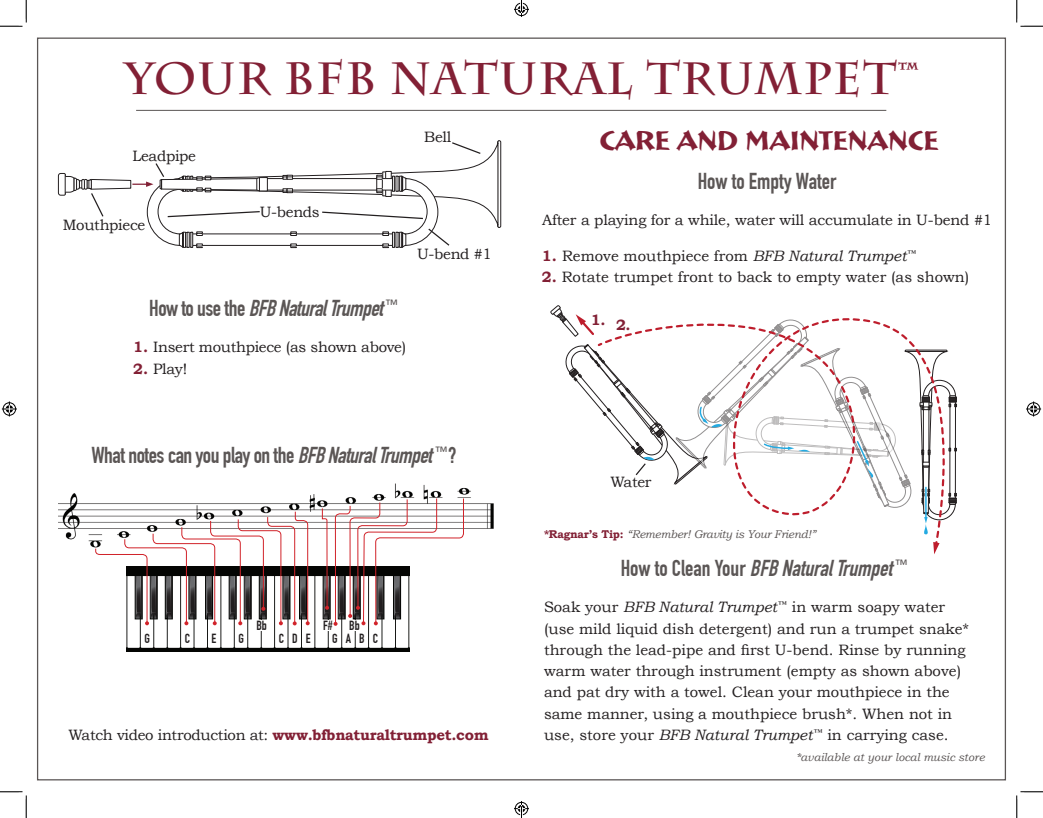
<style>
.page{position:relative;width:1043px;height:818px;background:#fff}
.page>*{position:absolute;margin:0;border:0;box-sizing:border-box;transform-origin:0 0}
.t1{font:700 45px "Charlemagne Std";letter-spacing:.025em;color:#822035}
.t2{font:300 30px "Munich";color:#822035}
.t3{font:italic 700 22.5px "DIN Condensed";color:#5b5655}
.t4{font:700 22.5px "DIN Condensed";letter-spacing:-.02em;color:#5b5655}
.t5{font:700 22.5px "DIN Condensed";color:#5b5655}
.t6{font:15px/21.2px "Bookman Old Style";color:#231f20}
.t7{font:15px "Bookman Old Style";letter-spacing:-.02em;color:#231f20}
.t8{font:700 15px "Bookman Old Style";color:#822035}
.t9{font:700 13px "DIN Condensed";letter-spacing:.615em;color:#231f20}
.t10{font:italic 11.25px "Bookman Old Style";letter-spacing:-.02em;color:#5b5655}
.t11{font:italic 11.25px "Bookman Old Style";color:#5b5655}
.s1{font-style:normal}
.s2{font-weight:700;color:#822035}
.s3{font-style:italic}
.s4{font-weight:700;font-style:normal;color:#822035}
</style>
<div class="page">
<div style="left:497px;top:140px;width:4px;height:88px;border:1px solid #231f20;border-radius:2px"></div>
<hr style="left:136px;top:110px;width:750px;height:1px;background:#5b5655">
<svg style="left:57px;top:37px;width:442px;height:615px"></svg>
<svg style="left:550px;top:305px;width:406px;height:249px"></svg>
<svg style="left:0;top:0;width:27px;height:27px"></svg>
<svg style="left:0;top:791px;width:27px;height:27px"></svg>
<svg style="left:1016px;top:0;width:26px;height:27px"></svg>
<svg style="left:1016px;top:791px;width:26px;height:27px"></svg>
<svg style="left:2px;top:401px;width:15px;height:15px"></svg>
<svg style="left:1026px;top:401px;width:15px;height:15px"></svg>
<svg style="left:514px;top:0;width:15px;height:17px"></svg>
<svg style="left:514px;top:801px;width:15px;height:17px"></svg>
<h1 class="t1" style="left:124px;top:53px;width:795px">YOUR BFB NATURAL TRUMPET™</h1>
<h2 class="t2" style="left:600px;top:123px;width:340px">CARE AND MAINTENANCE</h2>
<p class="t6" style="left:424px;top:126px;width:29px">Bell</p>
<p class="t7" style="left:132px;top:147px;width:65px">Leadpipe</p>
<p class="t7" style="left:63px;top:216px;width:84px">Mouthpiece</p>
<p class="t6" style="left:260px;top:201px;width:61px">U-bends</p>
<p class="t6" style="left:417px;top:243px;width:76px">U-bend #1</p>
<h3 class="t3" style="left:149px;top:295px;width:251px"><span class="s1">H o w t o u s e t h e</span> BFBNaturalTrumpet<sup>™</sup></h3>
<p class="t7" style="left:133px;top:338px;width:274px"><span class="s2">1.</span> Insert mouthpiece (as shown above)</p>
<p class="t6" style="left:133px;top:358px;width:56px"><span class="s2">2.</span> Play!</p>
<h3 class="t4" style="left:91px;top:442px;width:366px">What notes can you play on the <span class="s3">BFBNaturalTrumpet</span><sup>™</sup>?</h3>
<p class="t9" style="left:256px;top:617px;width:12px">Bb</p>
<p class="t9" style="left:349px;top:618px;width:12px">Bb</p>
<p class="t9" style="left:279px;top:630px;width:33px">CDE</p>
<p class="t9" style="left:323px;top:617px;width:11px">F#</p>
<p class="t9" style="left:144px;top:630px;width:7px">G</p>
<p class="t9" style="left:238px;top:630px;width:7px">G</p>
<p class="t9" style="left:185px;top:630px;width:7px">C</p>
<p class="t9" style="left:212px;top:630px;width:6px">E</p>
<p class="t9" style="left:332px;top:630px;width:47px">GABC</p>
<p class="t7" style="left:68px;top:726px;width:422px">Watch video introduction at: <span class="s2">www.bfbnaturaltrumpet.com</span></p>
<h3 class="t5" style="left:697px;top:167px;width:140px">How to Empty Water</h3>
<p class="t6" style="left:542px;top:209px;width:451px">After a playing for a while, water will accumulate in U-bend #1</p>
<p class="t6" style="left:542px;top:245px;width:376px"><span class="s2">1.</span> Remove mouthpiece from <span class="s3">BFB Natural Trumpet</span> <sup>™</sup></p>
<p class="t6" style="left:542px;top:267px;width:429px"><span class="s2">2.</span> Rotate trumpet front to back to empty water (as shown)</p>
<p class="t8" style="left:591px;top:313px;width:41px">1. 2.</p>
<p class="t6" style="left:610px;top:471px;width:43px">Water</p>
<p class="t10" style="left:544px;top:528px;width:274px"><span class="s4">*Ragnar’s Tip:</span> “Remember! Gravity is Your Friend!”</p>
<h3 class="t3" style="left:620px;top:555px;width:289px"><span class="s1">H o w t o C l e a n Yo u r</span> BFBNaturalTrumpet<sup>™</sup></h3>
<p class="t6" style="left:544px;top:596px;width:427px">Soak your <span class="s3">BFB Natural Trumpet</span> <sup>™</sup> in warm soapy water (use mild liquid dish detergent) and run a trumpet snake* through the lead-pipe and first U-bend. Rinse by running warm water through instrument (empty as shown above) and pat dry with a towel. Clean your mouthpiece in the same manner, using a mouthpiece brush*. When not in use, store your <span class="s3">BFB Natural Trumpet</span> <sup>™</sup> in carrying case.</p>
<p class="t11" style="left:795px;top:750px;width:190px">*available at your local music store</p>
</div>
